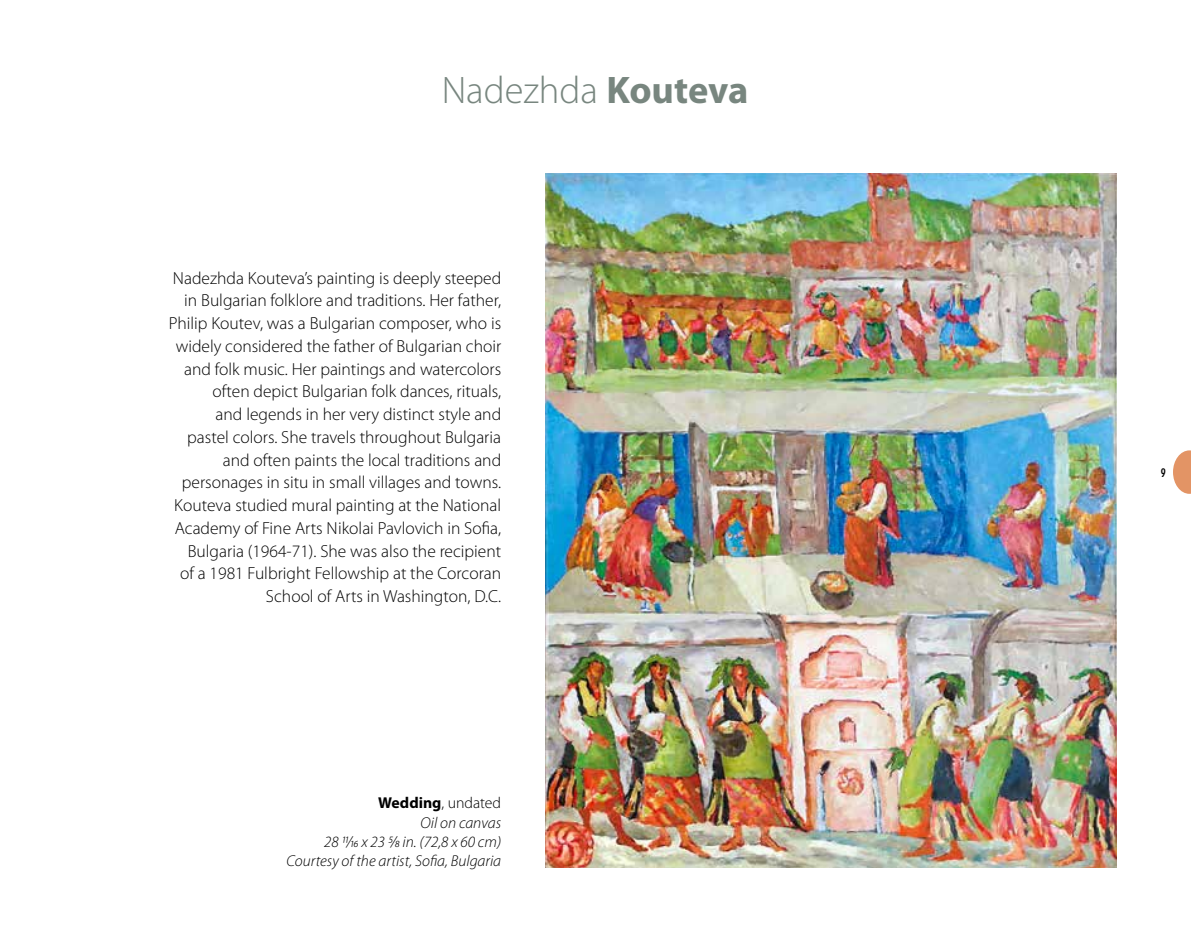
<style>
.page{position:relative;width:1191px;height:943px;background:#fff}
.page>*{position:absolute;margin:0;border:0;box-sizing:border-box;transform-origin:0 0}
.t1{font:300 38.5px "Myriad Pro";color:#78867f}
.t2{font:300 17.5px/22.8px "Myriad Pro";color:#000;text-align:right}
.t3{font:italic 300 15.75px/19.2px "Myriad Pro";color:#000;text-align:right}
.t4{font:700 condensed 12.25px "DIN Neuzeit Grotesk";color:#000}
.s1{font-weight:700}
.s2{font-weight:700;font-style:normal}
.s3{font-style:normal}
</style>
<div class="page">
<svg style="left:1173px;top:450px;width:18px;height:44px"></svg>
<img style="left:546px;top:174px;width:570px;height:693px">
<h1 class="t1" style="left:442px;top:67px;width:308px">Nadezhda <span class="s1">Kouteva</span></h1>
<p class="t2" style="left:169px;top:266px;width:334px">Nadezhda Kouteva’s painting is deeply steeped in Bulgarian folklore and traditions. Her father, Philip Koutev, was a Bulgarian composer, who is widely considered the father of Bulgarian choir and folk music. Her paintings and watercolors often depict Bulgarian folk dances, rituals,<br>and legends in her very distinct style and<br>pastel colors. She travels throughout Bulgaria and often paints the local traditions and personages in situ in small villages and towns.<br>Kouteva studied mural painting at the National Academy of Fine Arts Nikolai Pavlovich in Sofia, Bulgaria (1964-71). She was also the recipient<br>of a 1981 Fulbright Fellowship at the Corcoran School of Arts in Washington, D.C.</p>
<p class="t3" style="left:286px;top:793px;width:216px"><span class="s2">Wedding</span><span class="s3">, undated<br></span>Oil on canvas<br>28 11/16 x 23 5/8 in. (72,8 x 60 cm)<br>Courtesy of the artist, Sofia, Bulgaria</p>
<p class="t4" style="left:1160px;top:465px;width:6px">9</p>
</div>
